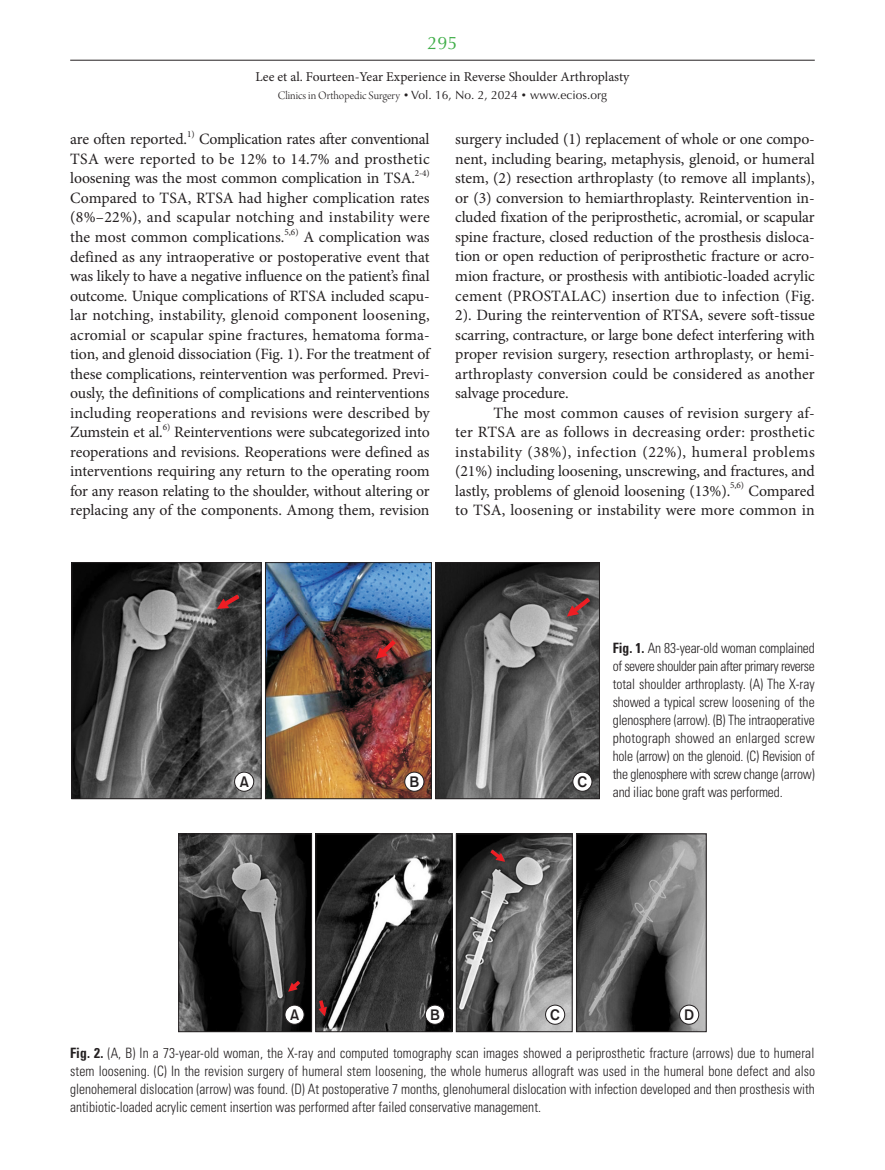
<style>
.page{position:relative;width:885px;height:1170px;background:#fff}
.page>*{position:absolute;margin:0;border:0;box-sizing:border-box;transform-origin:0 0}
.t1{font:18px "Optima LT Std";color:#40ae49}
.t2{font:15.75px/19.5px "Minion Pro";letter-spacing:-.005em;color:#231f20;text-align:justify}
.t3{font:15px "Gothic 725 BT Bold A";color:#231f20}
.t4{font:300 condensed 14.25px/18px "Univers LT Std";letter-spacing:-.005em;color:#231f20;text-align:justify;scale:.95 1}
.t5{font:13.5px "Minion Pro";color:#231f20}
.t6{font:12px "Optima LT Std";color:#231f20}
.t7{font:9.15px "Minion Pro";color:#231f20}
.s1{font-family:"Arno Pro Light Display"}
.s2{font-size:9px}
.s3{font-weight:700}
</style>
<div class="page">
<hr style="left:70px;top:60px;width:744px;height:1px;background:#231f20">
<img style="left:71px;top:562px;width:529px;height:237px">
<svg style="left:376px;top:635px;width:24px;height:24px"></svg>
<svg style="left:566px;top:593px;width:28px;height:23px"></svg>
<svg style="left:217px;top:590px;width:27px;height:19px"></svg>
<svg style="left:178px;top:833px;width:528px;height:199px;background:#515151"></svg>
<svg style="left:288px;top:977px;width:16px;height:14px"></svg>
<svg style="left:316px;top:996px;width:11px;height:20px"></svg>
<svg style="left:486px;top:846px;width:19px;height:15px"></svg>
<p class="t1" style="left:427px;top:32px;width:32px">295</p>
<p class="t5" style="left:255px;top:68px;width:375px">Lee et al. Fourteen-Year Experience in Reverse Shoulder Arthroplasty</p>
<p class="t6" style="left:278px;top:88px;width:331px"><span class="s1">Clinics in Orthopedic Surgery</span> <span class="s2">•</span> Vol. 16, No. 2, 2024 <span class="s2">•</span> www.ecios.org</p>
<p class="t2" style="left:70px;top:130px;width:118px">are often reported.</p>
<p class="t7" style="left:187px;top:128px;width:9px">1)</p>
<p class="t2" style="left:70px;top:130px;width:361px;text-indent:129px">Complication rates after conventional TSA were reported to be 12% to 14.7% and prosthetic loosening was the most common complication in TSA.</p>
<p class="t7" style="left:414px;top:167px;width:16px">2-4)</p>
<p class="t2" style="left:70px;top:188px;width:361px">Compared to TSA, RTSA had higher complication rates (8%–22%), and scapular notching and instability were the most common complications.</p>
<p class="t7" style="left:284px;top:225px;width:16px">5,6)</p>
<p class="t2" style="left:70px;top:227px;width:361px;text-indent:233px">A complication was defined as any intraoperative or postoperative event that was likely to have a negative influence on the patient’s final outcome. Unique complications of RTSA included scapu&shy;lar notching, instability, glenoid component loosening, acromial or scapular spine fractures, hematoma forma&shy;tion, and glenoid dissociation (Fig. 1). For the treatment of these complications, reintervention was performed. Previ&shy;ously, the definitions of complications and reinterventions including reoperations and revisions were described by Zumstein et al.</p>
<p class="t7" style="left:163px;top:420px;width:9px">6)</p>
<p class="t2" style="left:70px;top:422px;width:361px;text-indent:104px">Reinterventions were subcategorized into reoperations and revisions. Reoperations were defined as interventions requiring any return to the operating room for any reason relating to the shoulder, without altering or replacing any of the components. Among them, revision</p>
<p class="t2" style="left:455px;top:130px;width:361px">surgery included (1) replacement of whole or one compo&shy;nent, including bearing, metaphysis, glenoid, or humeral stem, (2) resection arthroplasty (to remove all implants), or (3) conversion to hemiarthroplasty. Reintervention in&shy;cluded fixation of the periprosthetic, acromial, or scapular spine fracture, closed reduction of the prosthesis disloca&shy;tion or open reduction of periprosthetic fracture or acro&shy;mion fracture, or prosthesis with antibiotic-loaded acrylic cement (PROSTALAC) insertion due to infection (Fig.<br>2). During the reintervention of RTSA, severe soft-tissue scarring, contracture, or large bone defect interfering with proper revision surgery, resection arthroplasty, or hemi&shy;arthroplasty conversion could be considered as another salvage procedure.</p>
<p class="t2" style="left:455px;top:403px;width:361px;text-indent:38px">The most common causes of revision surgery af&shy;ter RTSA are as follows in decreasing order: prosthetic instability (38%), infection (22%), humeral problems (21%) including loosening, unscrewing, and fractures, and lastly, problems of glenoid loosening (13%).</p>
<p class="t7" style="left:730px;top:479px;width:15px">5,6)</p>
<p class="t2" style="left:455px;top:481px;width:361px;text-align:right">Compared<br>to TSA, loosening or instability were more common in</p>
<p class="t3" style="left:240px;top:773px;width:11px">A</p>
<p class="t3" style="left:409px;top:773px;width:11px">B</p>
<p class="t3" style="left:577px;top:773px;width:11px">C</p>
<p class="t4" style="left:612px;top:639px;width:214px"><span class="s3">Fig. 1.</span> An 83-year-old woman complained of severe shoulder pain after primary reverse total shoulder arthroplasty. (A) The X-ray showed a typical screw loosening of the glenosphere (arrow). (B) The intraoperative photograph showed an enlarged screw hole (arrow) on the glenoid. (C) Revision of the glenosphere with screw change (arrow) and iliac bone graft was performed.</p>
<p class="t3" style="left:290px;top:1005px;width:11px">A</p>
<p class="t3" style="left:430px;top:1005px;width:11px">B</p>
<p class="t3" style="left:550px;top:1005px;width:11px">C</p>
<p class="t3" style="left:684px;top:1005px;width:12px">D</p>
<p class="t4" style="left:70px;top:1043px;width:785px"><span class="s3">Fig. 2.</span> (A, B) In a 73-year-old woman, the X-ray and computed tomography scan images showed a periprosthetic fracture (arrows) due to humeral stem loosening. (C) In the revision surgery of humeral stem loosening, the whole humerus allograft was used in the humeral bone defect and also glenohemeral dislocation (arrow) was found. (D) At postoperative 7 months, glenohumeral dislocation with infection developed and then prosthesis with antibiotic-loaded acrylic cement insertion was performed after failed conservative management.</p>
</div>
